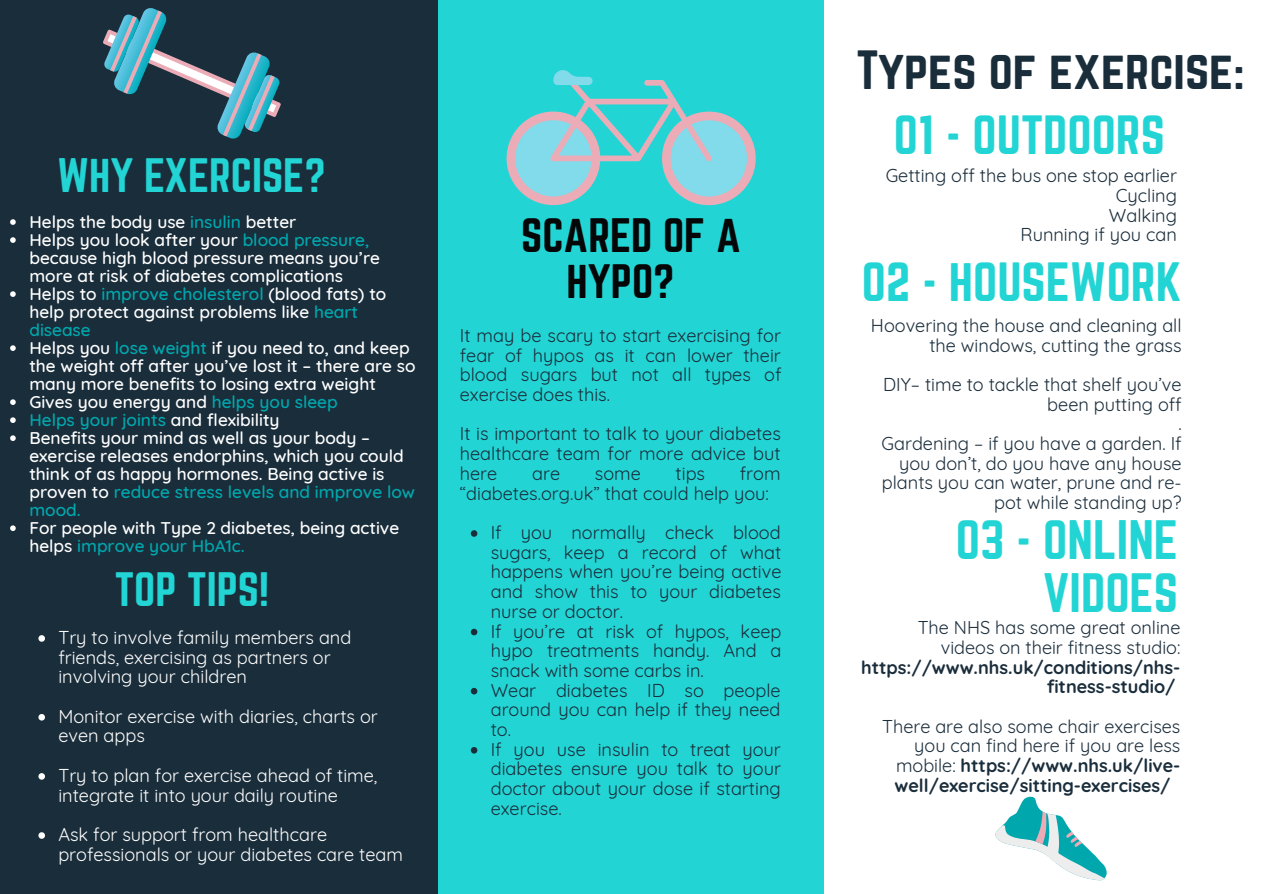
<style>
.page{position:relative;width:1263px;height:894px;background:#fff}
.page>*{position:absolute;margin:0;border:0;box-sizing:border-box;transform-origin:0 0}
.t1{font:48.6px/52.7px "Norwester";color:#22d5d4;text-align:right}
.t2{font:48.45px "Norwester";color:#22d5d4}
.t3{font:48.45px "Norwester";color:#1a2d3b}
.t4{font:42.45px "Norwester";color:#22d5d4}
.t5{font:42.45px/45.9px "Norwester";color:#050607;text-align:center}
.t6{font:18.15px/19.6px "Quicksand";color:#1a2d3b;text-align:justify}
.t7{font:18.15px/19.6px "Quicksand";color:#fff}
.t8{font:700 18.15px "Quicksand";color:#1a2d3b}
.t9{font:500 17.25px/18px "Quicksand";color:#fff}
.t10{font:500 17.25px "Quicksand";color:#00a8ad}
.s1{color:#00a8ad}
.s2{color:#fff}
.s3{font-weight:700}
.s4{font-weight:400}
</style>
<div class="page">
<div style="left:0;top:0;width:448px;height:893px;background:#1a2d3b"></div>
<div style="left:438px;top:0;width:385px;height:893px;background:#22d5d4"></div>
<svg style="left:103px;top:8px;width:178px;height:131px"></svg>
<svg style="left:995px;top:796px;width:111px;height:83px"></svg>
<svg style="left:507px;top:70px;width:249px;height:135px"></svg>
<svg style="left:38px;top:635px;width:7px;height:6px"></svg>
<svg style="left:38px;top:714px;width:7px;height:6px"></svg>
<svg style="left:38px;top:773px;width:7px;height:6px"></svg>
<svg style="left:38px;top:832px;width:7px;height:6px"></svg>
<svg style="left:10px;top:219px;width:6px;height:6px"></svg>
<svg style="left:10px;top:237px;width:6px;height:6px"></svg>
<svg style="left:10px;top:291px;width:6px;height:6px"></svg>
<svg style="left:10px;top:345px;width:6px;height:6px"></svg>
<svg style="left:10px;top:399px;width:6px;height:6px"></svg>
<svg style="left:10px;top:417px;width:6px;height:6px"></svg>
<svg style="left:10px;top:435px;width:6px;height:6px"></svg>
<svg style="left:10px;top:525px;width:6px;height:6px"></svg>
<svg style="left:471px;top:530px;width:6px;height:6px"></svg>
<svg style="left:471px;top:628px;width:6px;height:7px"></svg>
<svg style="left:471px;top:687px;width:6px;height:7px"></svg>
<svg style="left:471px;top:747px;width:6px;height:6px"></svg>
<p class="t4" style="left:57px;top:155px;width:270px">WHY EXERCISE?</p>
<p class="t9" style="left:29px;top:213px;width:268px">Helps the body use <span class="s1">insulin</span> better</p>
<p class="t9" style="left:29px;top:231px;width:352px">Helps you look after your <span class="s1">blood pressure, </span>because high blood pressure means you’re more at risk of diabetes complications</p>
<p class="t9" style="left:29px;top:285px;width:358px">Helps to <span class="s1">improve cholesterol</span> (blood fats) to help protect against problems like <span class="s1">heart disease</span></p>
<p class="t9" style="left:29px;top:339px;width:388px">Helps you <span class="s1">lose weight</span> if you need to, and keep the weight off after you’ve lost it – there are so many more benefits to losing extra weight</p>
<p class="t9" style="left:29px;top:393px;width:310px">Gives you energy and <span class="s1">helps you sleep</span></p>
<p class="t10" style="left:29px;top:409px;width:252px">Helps your joints <span class="s2">and flexibility</span></p>
<p class="t9" style="left:29px;top:429px;width:387px">Benefits your mind as well as your body – exercise releases endorphins, which you could think of as happy hormones. Being active is proven to <span class="s1">reduce stress levels and improve low mood.</span></p>
<p class="t9" style="left:29px;top:519px;width:371px">For people with Type 2 diabetes, being active helps <span class="s1">improve your HbA1c.</span></p>
<p class="t4" style="left:115px;top:568px;width:156px">TOP TIPS!</p>
<p class="t7" style="left:58px;top:627px;width:294px">Try to involve family members and friends, exercising as partners or involving your children</p>
<p class="t7" style="left:58px;top:706px;width:321px">Monitor exercise with diaries, charts or even apps</p>
<p class="t7" style="left:58px;top:765px;width:321px">Try to plan for exercise ahead of time, integrate it into your daily routine</p>
<p class="t7" style="left:58px;top:824px;width:346px">Ask for support from healthcare professionals or your diabetes care team</p>
<p class="t5" style="left:521px;top:214px;width:221px">SCARED OF A<br>HYPO?</p>
<p class="t6" style="left:460px;top:325px;width:323px">It may be scary to start exercising for fear of hypos as it can lower their blood sugars but not all types of exercise does this.</p>
<p class="t6" style="left:460px;top:423px;width:322px">It is important to talk to your diabetes healthcare team for more advice but here</p>
<p class="t6" style="left:460px;top:463px;width:322px;text-indent:280px">from “diabetes.org.uk” that could help you:</p>
<p class="t6" style="left:532px;top:463px;width:30px">are</p>
<p class="t6" style="left:595px;top:463px;width:47px">some</p>
<p class="t6" style="left:676px;top:463px;width:31px">tips</p>
<p class="t6" style="left:491px;top:522px;width:292px">If you normally check blood sugars, keep a record of what happens when you’re being active and show this to your diabetes nurse or doctor.</p>
<p class="t6" style="left:491px;top:620px;width:292px">If you’re at risk of hypos, keep hypo treatments handy. And a snack with some carbs in.</p>
<p class="t6" style="left:491px;top:679px;width:291px">Wear diabetes ID so people around you can help if they need to.</p>
<p class="t6" style="left:491px;top:739px;width:292px">If you use insulin to treat your diabetes ensure you talk to your doctor about your dose if starting exercise.</p>
<p class="t3" style="left:856px;top:47px;width:390px">Types of exercise:</p>
<p class="t2" style="left:894px;top:111px;width:273px">01 - OUTDOORS</p>
<p class="t6" style="left:886px;top:166px;width:293px">Getting off the bus one stop earlier</p>
<p class="t6" style="left:1116px;top:185px;width:63px">Cycling</p>
<p class="t6" style="left:1109px;top:205px;width:69px">Walking</p>
<p class="t6" style="left:1020px;top:225px;width:158px">Running if you can</p>
<p class="t2" style="left:862px;top:258px;width:321px">02 - HOUSEWORK</p>
<p class="t6" style="left:871px;top:315px;width:312px;text-align:right">Hoovering the house and cleaning all the windows, cutting the grass</p>
<p class="t6" style="left:883px;top:374px;width:300px;text-align:right">DIY– time to tackle that shelf you’ve been putting off</p>
<p class="t6" style="left:1178px;top:413px;width:5px">.</p>
<p class="t6" style="left:881px;top:433px;width:302px;text-align:right">Gardening – if you have a garden. If you don’t, do you have any house plants you can water, prune and re&shy;pot while standing up?</p>
<p class="t1" style="left:956px;top:515px;width:224px">03 - ONLINE<br>VIDOES</p>
<p class="t6" style="left:861px;top:617px;width:321px;text-align:right">The NHS has some great online videos on their fitness studio: <span class="s3">https://www.nhs.uk/conditions/nhs&shy;fitness-studio/</span></p>
<p class="t6" style="left:882px;top:715px;width:300px">There are also some chair exercises</p>
<p class="t6" style="left:914px;top:735px;width:268px">you can find here if you are less</p>
<p class="t8" style="left:896px;top:753px;width:286px"><span class="s4">mobile:</span> https://www.nhs.uk/live-</p>
<p class="t8" style="left:895px;top:773px;width:277px">well/exercise/sitting-exercises/</p>
</div>
